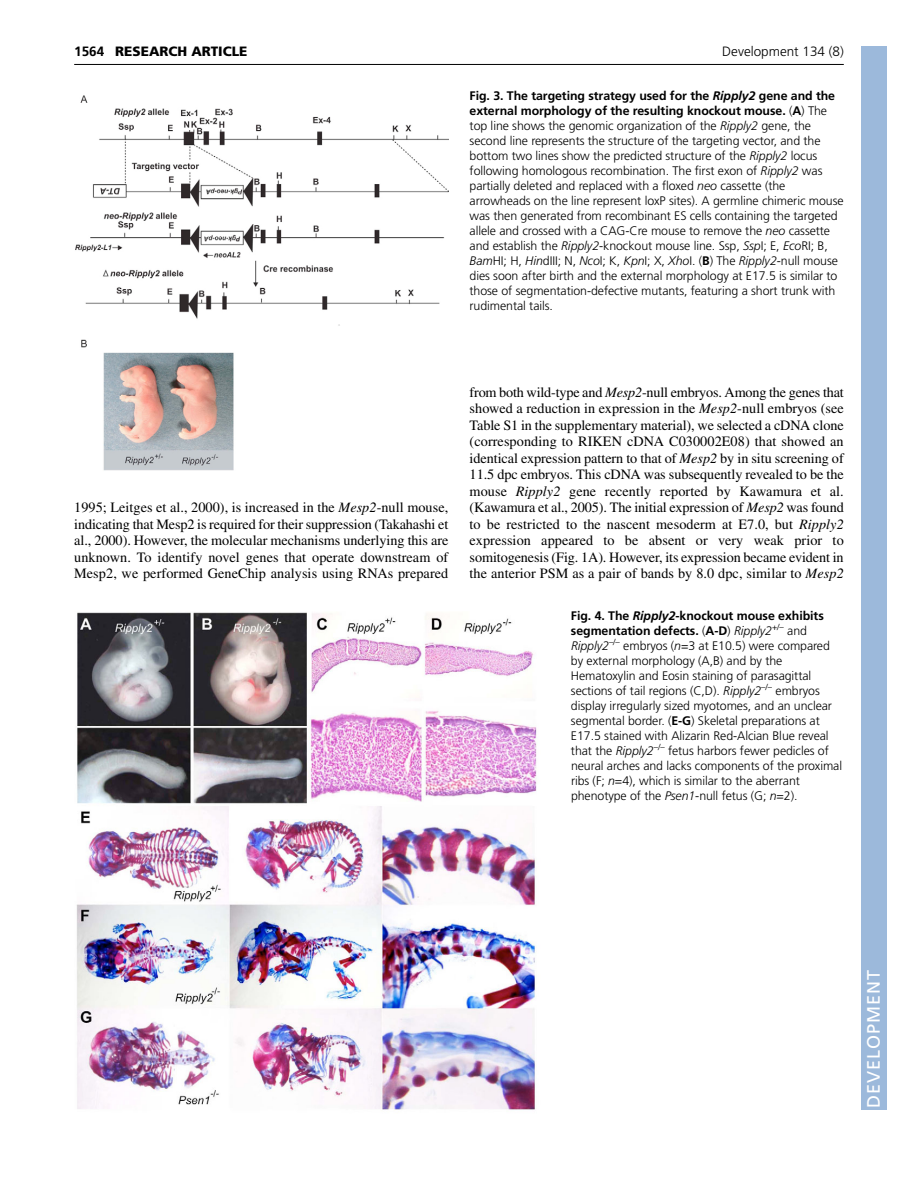
<style>
.page{position:relative;width:918px;height:1188px;background:#fff}
.page>*{position:absolute;margin:0;border:0;box-sizing:border-box;transform-origin:0 0}
.t1{font:18px "Frutiger LT Std";letter-spacing:.055em;color:#fff}
.t2{font:14.25px/16.5px "Times";letter-spacing:.005em;color:#000;text-align:justify}
.t3{font:300 13.5px "Frutiger LT Std";color:#000}
.t4{font:900 13.5px "Frutiger LT Std";color:#000}
.t5{font:700 13.5px "Frutiger LT Std";color:#000}
.t6{font:300 12.3px/15px "Frutiger LT Std";letter-spacing:-.005em;color:#000}
.s1{font-weight:700}
.s2{font-weight:700;font-style:italic}
.s3{font-style:italic}
</style>
<div class="page">
<div style="left:861px;top:46px;width:25px;height:1064px;background:#9cb9db"></div>
<hr style="left:74px;top:64px;width:770px;height:1px;background:#000">
<img style="left:75px;top:95px;width:373px;height:376px">
<img style="left:76px;top:612px;width:461px;height:498px">
<p class="t5" style="left:74px;top:46px;width:32px">1564</p>
<p class="t4" style="left:115px;top:46px;width:134px">RESEARCH ARTICLE</p>
<p class="t3" style="left:722px;top:46px;width:123px">Development 134 (8)</p>
<p class="t6" style="left:470px;top:89px;width:376px"><span class="s1">Fig. 3. The targeting strategy used for the</span> <span class="s2">Ripply2</span> <span class="s1">gene and the external morphology of the resulting knockout mouse.</span> (<span class="s1">A</span>) The top line shows the genomic organization of the <span class="s3">Ripply2</span> gene, the second line represents the structure of the targeting vector, and the bottom two lines show the predicted structure of the <span class="s3">Ripply2</span> locus following homologous recombination. The first exon of <span class="s3">Ripply2</span> was partially deleted and replaced with a floxed <span class="s3">neo</span> cassette (the arrowheads on the line represent loxP sites). A germline chimeric mouse was then generated from recombinant ES cells containing the targeted allele and crossed with a CAG-Cre mouse to remove the <span class="s3">neo</span> cassette and establish the <span class="s3">Ripply2</span>-knockout mouse line. Ssp, <span class="s3">Ssp</span>I; E, <span class="s3">Eco</span>RI; B, <span class="s3">Bam</span>HI; H, <span class="s3">Hin</span>dIII; N, <span class="s3">Nco</span>I; K, <span class="s3">Kpn</span>I; X, <span class="s3">Xho</span>I. (<span class="s1">B</span>) The <span class="s3">Ripply2</span>-null mouse dies soon after birth and the external morphology at E17.5 is similar to those of segmentation-defective mutants, featuring a short trunk with rudimental tails.</p>
<p class="t2" style="left:74px;top:501px;width:376px">1995; Leitges et al., 2000), is increased in the <span class="s3">Mesp2</span>-null mouse, indicating that Mesp2 is required for their suppression (Takahashi et al., 2000). However, the molecular mechanisms underlying this are unknown. To identify novel genes that operate downstream of Mesp2, we performed GeneChip analysis using RNAs prepared</p>
<p class="t2" style="left:470px;top:385px;width:376px">from both wild-type and <span class="s3">Mesp2</span>-null embryos. Among the genes that showed a reduction in expression in the <span class="s3">Mesp2</span>-null embryos (see Table S1 in the supplementary material), we selected a cDNA clone (corresponding to RIKEN cDNA C030002E08) that showed an identical expression pattern to that of <span class="s3">Mesp2</span> by in situ screening of 11.5 dpc embryos. This cDNA was subsequently revealed to be the mouse <span class="s3">Ripply2</span> gene recently reported by Kawamura et al. (Kawamura et al., 2005). The initial expression of <span class="s3">Mesp2</span> was found to be restricted to the nascent mesoderm at E7.0, but <span class="s3">Ripply2 </span>expression appeared to be absent or very weak prior to somitogenesis (Fig. 1A). However, its expression became evident in the anterior PSM as a pair of bands by 8.0 dpc, similar to <span class="s3">Mesp2</span></p>
<p class="t6" style="left:571px;top:609px;width:273px"><span class="s1">Fig. 4. The</span> <span class="s2">Ripply2</span><span class="s1">-knockout mouse exhibits segmentation defects.</span> (<span class="s1">A-D</span>) <span class="s3">Ripply2</span><sup>+/–</sup> and <span class="s3">Ripply2</span><sup>–/–</sup> embryos (<span class="s3">n</span>=3 at E10.5) were compared by external morphology (A,B) and by the Hematoxylin and Eosin staining of parasagittal sections of tail regions (C,D). <span class="s3">Ripply2</span><sup>–/–</sup> embryos display irregularly sized myotomes, and an unclear segmental border. (<span class="s1">E-G</span>) Skeletal preparations at E17.5 stained with Alizarin Red-Alcian Blue reveal that the <span class="s3">Ripply2</span><sup>–/–</sup> fetus harbors fewer pedicles of neural arches and lacks components of the proximal ribs (F; <span class="s3">n</span>=4), which is similar to the aberrant phenotype of the <span class="s3">Psen1</span>-null fetus (G; <span class="s3">n</span>=2).</p>
<h1 class="t1" style="left:863px;top:1108px;width:140px;rotate:-90deg">DEVELOPMENT</h1>
</div>
